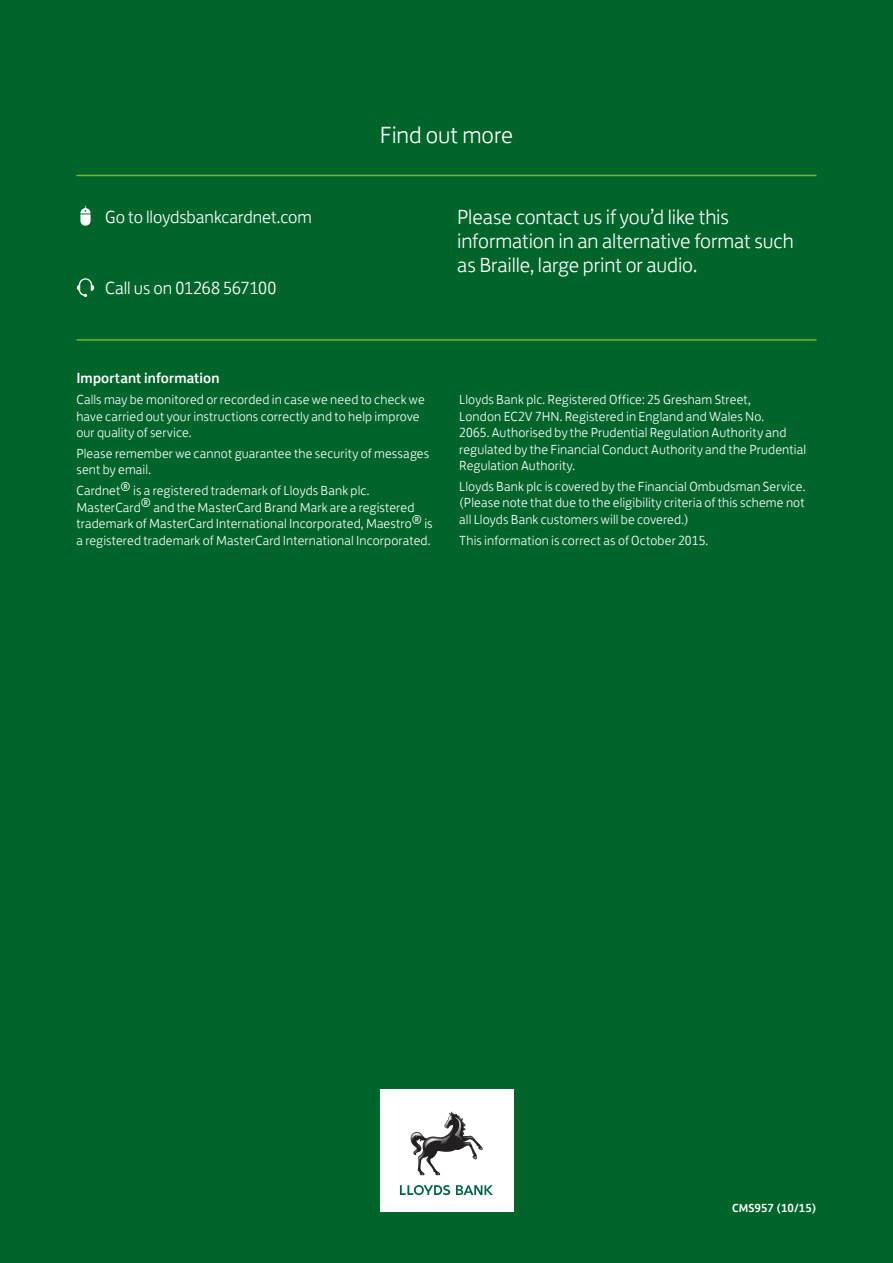
<style>
.page{position:relative;width:893px;height:1263px;background:#00652a}
.page>*{position:absolute;margin:0;border:0;box-sizing:border-box;transform-origin:0 0}
.t1{font:300 24px "Lloyds Bank Jack";color:#fff}
.t2{font:300 21px/24px "Lloyds Bank Jack";letter-spacing:-.005em;color:#fff}
.t3{font:300 18px "Lloyds Bank Jack";letter-spacing:-.005em;color:#fff}
.t4{font:500 15px "Lloyds Bank Jack";letter-spacing:.01em;color:#fff}
.t5{font:300 13.5px/16.5px "Lloyds Bank Jack";letter-spacing:.01em;color:#fff}
.t6{font:500 12px "Lloyds Bank Jack";color:#fff}
.s1{font-family:"IF Online";font-weight:400;font-size:64.5px}
.s2{font-family:"IF Call";font-weight:400;font-size:64.5px}
</style>
<div class="page">
<hr style="left:76px;top:175px;width:740px;height:1px;background:#76b82a">
<hr style="left:77px;top:339px;width:739px;height:2px;background:#76b82a">
<div style="left:379px;top:1089px;width:134px;height:123px;background:#fff"></div>
<img style="left:410px;top:1112px;width:43px;height:63px">
<svg style="left:412px;top:1116px;width:51px;height:32px"></svg>
<svg style="left:400px;top:1185px;width:50px;height:10px"></svg>
<svg style="left:456px;top:1185px;width:37px;height:10px"></svg>
<h3 class="t3" style="left:76px;top:203px;width:237px"><span class="s1">•</span> Go to lloydsbankcardnet.com</h3>
<h3 class="t3" style="left:76px;top:274px;width:201px"><span class="s2">•</span> Call us on 01268 567100</h3>
<h1 class="t1" style="left:380px;top:116px;width:135px">Find out more</h1>
<h2 class="t2" style="left:457px;top:203px;width:338px">Please contact us if you’d like this information in an alternative format such as Braille, large print or audio.</h2>
<p class="t4" style="left:76px;top:366px;width:145px">Important information</p>
<p class="t5" style="left:76px;top:390px;width:350px">Calls may be monitored or recorded in case we need to check we have carried out your instructions correctly and to help improve our quality of service.</p>
<p class="t5" style="left:76px;top:444px;width:354px">Please remember we cannot guarantee the security of messages sent by email.</p>
<p class="t5" style="left:76px;top:481px;width:358px">Cardnet® is a registered trademark of Lloyds Bank plc.<br>MasterCard® and the MasterCard Brand Mark are a registered trademark of MasterCard International Incorporated, Maestro® is a registered trademark of MasterCard International Incorporated.</p>
<p class="t5" style="left:459px;top:390px;width:348px">Lloyds Bank plc. Registered Office: 25 Gresham Street,<br>London EC2V 7HN. Registered in England and Wales No.<br>2065. Authorised by the Prudential Regulation Authority and regulated by the Financial Conduct Authority and the Prudential Regulation Authority.</p>
<p class="t5" style="left:459px;top:477px;width:348px;text-align:justify">Lloyds Bank plc is covered by the Financial Ombudsman Service. (Please note that due to the eligibility criteria of this scheme not all Lloyds Bank customers will be covered.)</p>
<p class="t5" style="left:459px;top:530px;width:250px">This information is correct as of October 2015.</p>
<p class="t6" style="left:732px;top:1198px;width:86px">CMS957 (10/15)</p>
</div>
